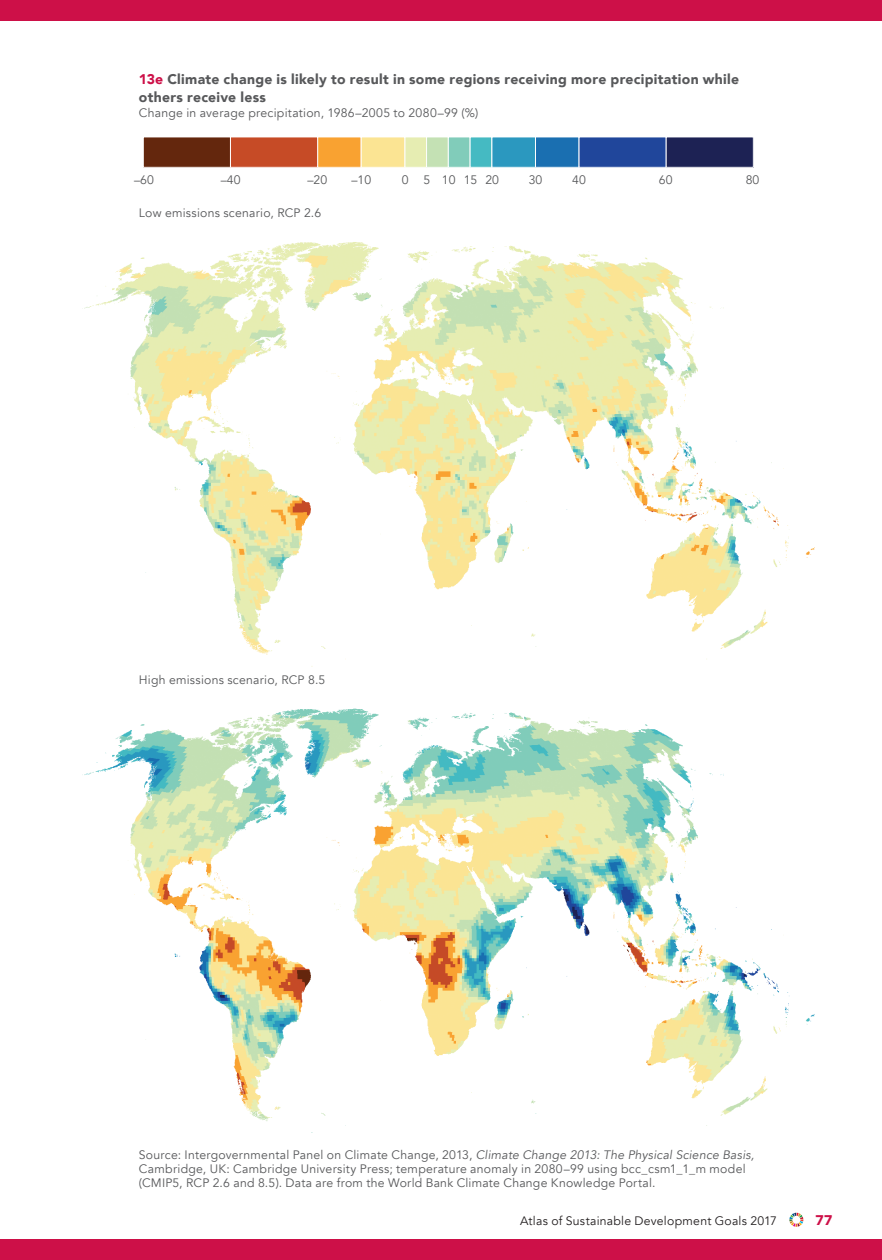
<style>
.page{position:relative;width:882px;height:1260px;background:#fff}
.page>*{position:absolute;margin:0;border:0;box-sizing:border-box;transform-origin:0 0}
.t1{font:900 14px/17.5px "Avenir";letter-spacing:.02em;color:#57585a}
.t2{font:900 14px "Avenir";color:#cd1048}
.t3{font:12.25px/14px "Avenir";letter-spacing:.02em;color:#57585a}
.t4{font:12.25px "Avenir";letter-spacing:.02em;color:#231f20}
.s1{color:#cd1048}
.s2{font-style:italic}
</style>
<div class="page">
<svg style="left:789px;top:1213px;width:14px;height:14px"></svg>
<div style="left:0;top:0;width:882px;height:21px;background:#cd1048"></div>
<div style="left:0;top:1239px;width:882px;height:21px;background:#cd1048"></div>
<div style="left:405px;top:137px;width:22px;height:30px;background:#e6edb2"></div>
<div style="left:405px;top:137px;width:22px;height:31px;border:1px solid #fff"></div>
<div style="left:427px;top:137px;width:21px;height:30px;background:#c4e1b4"></div>
<div style="left:426px;top:137px;width:23px;height:31px;border:1px solid #fff"></div>
<div style="left:448px;top:137px;width:22px;height:30px;background:#81ccba"></div>
<div style="left:448px;top:137px;width:22px;height:31px;border:1px solid #fff"></div>
<div style="left:470px;top:137px;width:22px;height:30px;background:#45bac2"></div>
<div style="left:470px;top:137px;width:22px;height:31px;border:1px solid #fff"></div>
<div style="left:492px;top:137px;width:43px;height:30px;background:#2b98bf"></div>
<div style="left:492px;top:137px;width:44px;height:31px;border:1px solid #fff"></div>
<div style="left:535px;top:137px;width:44px;height:30px;background:#1a6fb1"></div>
<div style="left:535px;top:137px;width:44px;height:31px;border:1px solid #fff"></div>
<div style="left:318px;top:137px;width:43px;height:30px;background:#f9a231"></div>
<div style="left:317px;top:137px;width:44px;height:31px;border:1px solid #fff"></div>
<div style="left:361px;top:137px;width:44px;height:30px;background:#fbe493"></div>
<div style="left:361px;top:137px;width:44px;height:31px;border:1px solid #fff"></div>
<div style="left:579px;top:137px;width:87px;height:30px;background:#20469b"></div>
<div style="left:579px;top:137px;width:87px;height:31px;border:1px solid #fff"></div>
<div style="left:666px;top:137px;width:87px;height:30px;background:#1d2254"></div>
<div style="left:666px;top:137px;width:88px;height:31px;border:1px solid #fff"></div>
<div style="left:143px;top:137px;width:87px;height:30px;background:#64270d"></div>
<div style="left:143px;top:137px;width:88px;height:31px;border:1px solid #fff"></div>
<div style="left:230px;top:137px;width:88px;height:30px;background:#c64b26"></div>
<div style="left:230px;top:137px;width:88px;height:31px;border:1px solid #fff"></div>
<img style="left:82px;top:242px;width:733px;height:891px">
<p class="t1" style="left:139px;top:70px;width:602px"><span class="s1">13e</span> Climate change is likely to result in some regions receiving more precipitation while others receive less</p>
<p class="t3" style="left:139px;top:106px;width:341px">Change in average precipitation, 1986–2005 to 2080–99 (%)</p>
<p class="t3" style="left:134px;top:173px;width:21px">–60</p>
<p class="t3" style="left:221px;top:173px;width:21px">–40</p>
<p class="t3" style="left:307px;top:173px;width:21px">–20</p>
<p class="t3" style="left:351px;top:173px;width:21px">–10</p>
<p class="t3" style="left:402px;top:173px;width:99px">0 5 101520</p>
<p class="t3" style="left:529px;top:173px;width:15px">30</p>
<p class="t3" style="left:572px;top:173px;width:15px">40</p>
<p class="t3" style="left:659px;top:173px;width:15px">60</p>
<p class="t3" style="left:746px;top:173px;width:15px">80</p>
<p class="t3" style="left:139px;top:206px;width:184px">Low emissions scenario, RCP 2.6</p>
<p class="t3" style="left:139px;top:673px;width:188px">High emissions scenario, RCP 8.5</p>
<p class="t3" style="left:139px;top:1148px;width:617px">Source: Intergovernmental Panel on Climate Change, 2013, <span class="s2">Climate Change 2013: The Physical Science Basis,<br></span>Cambridge, UK: Cambridge University Press; temperature anomaly in 2080–99 using bcc_csm1_1_m model (CMIP5, RCP 2.6 and 8.5). Data are from the World Bank Climate Change Knowledge Portal.</p>
<p class="t4" style="left:520px;top:1213px;width:259px">Atlas of Sustainable Development Goals 2017</p>
<p class="t2" style="left:816px;top:1208px;width:18px">77</p>
</div>
